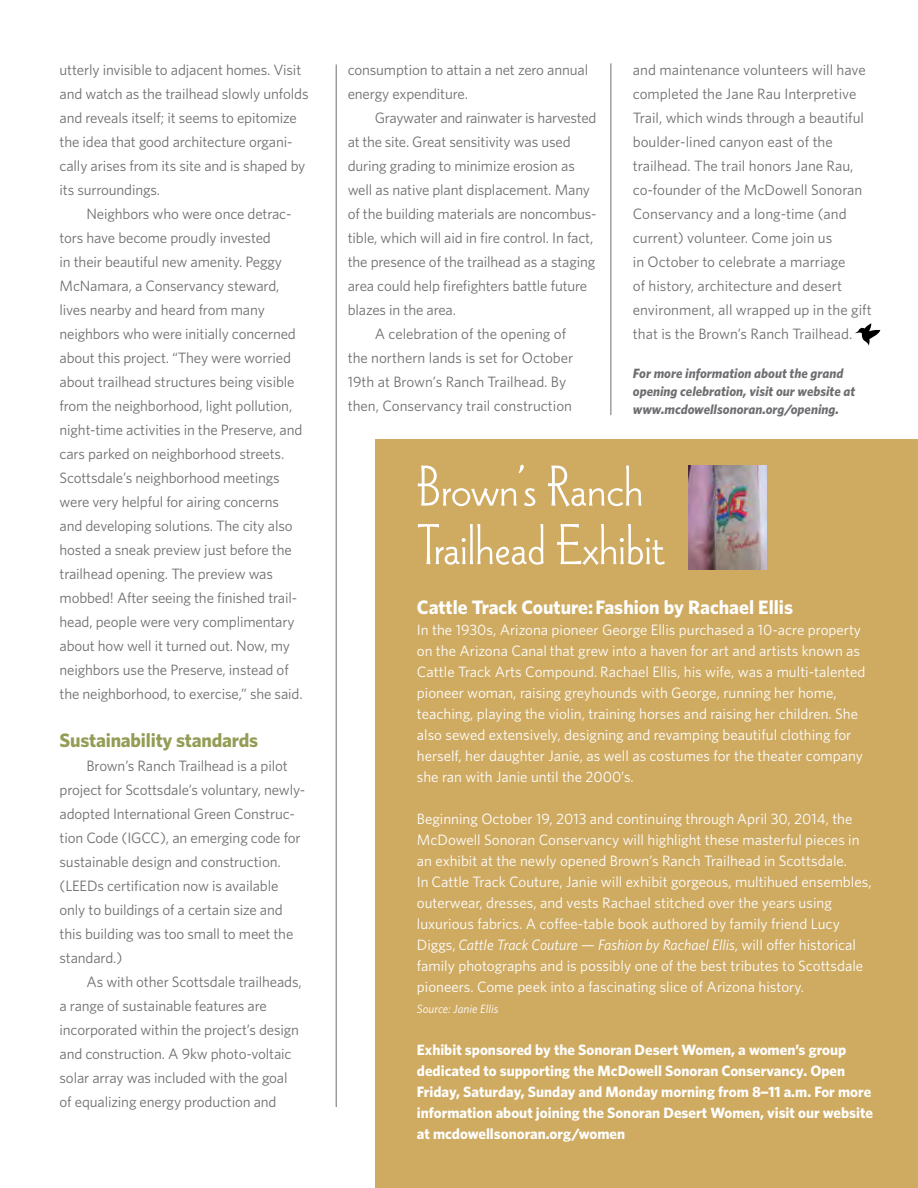
<style>
.page{position:relative;width:918px;height:1188px;background:#fff}
.page>*{position:absolute;margin:0;border:0;box-sizing:border-box;transform-origin:0 0}
.t1{font:60px/58.5px "Wade Sans Light Plain";color:#fff}
.t2{font:700 19.5px "Whitney";color:#fff}
.t3{font:700 19.5px "Whitney";letter-spacing:-.01em;color:#949c55}
.t4{font:15px/24px "Whitney";letter-spacing:-.01em;color:#6d6e71}
.t5{font:15px/21px "Whitney";color:#fff}
.t6{font:700 15px/21px "Whitney";color:#fff}
.t7{font:italic 700 13.5px/18px "Whitney";color:#6d6e71}
.t8{font:italic 12px "Whitney";color:#fff}
.s1{font-style:italic}
.s2{font-family:"Helvetica Neue";font-weight:900;font-stretch:condensed}
</style>
<div class="page">
<svg style="left:855px;top:323px;width:25px;height:23px"></svg>
<hr style="left:336px;top:65px;width:1px;height:1042px;background:#6d6e71">
<hr style="left:610px;top:63px;width:1px;height:352px;background:#6d6e71">
<div style="left:376px;top:440px;width:542px;height:748px;background:#cfab62"></div>
<img style="left:688px;top:465px;width:79px;height:105px">
<p class="t4" style="left:60px;top:58px;width:251px">utterly invisible to adjacent homes. Visit and watch as the trailhead slowly unfolds and reveals itself; it seems to epitomize the idea that good architecture organi&shy;cally arises from its site and is shaped by its surroundings.</p>
<p class="t4" style="left:60px;top:202px;width:245px;text-indent:27px">Neighbors who were once detrac&shy;tors have become proudly invested<br>in their beautiful new amenity. Peggy McNamara, a Conservancy steward, lives nearby and heard from many neighbors who were initially concerned about this project. “They were worried about trailhead structures being visible from the neighborhood, light pollution, night-time activities in the Preserve, and cars parked on neighborhood streets.<br>Scottsdale’s neighborhood meetings were very helpful for airing concerns and developing solutions. The city also hosted a sneak preview just before the trailhead opening. The preview was mobbed! After seeing the finished trail&shy;head, people were very complimentary about how well it turned out. N ow, my neighbors use the Preserve, instead of the neighborhood, to exercise,” she said.</p>
<h2 class="t3" style="left:60px;top:728px;width:200px">Sustainability standards</h2>
<p class="t4" style="left:60px;top:754px;width:247px;text-indent:27px">Brown’s Ranch Trailhead is a pilot project for Scottsdale’s voluntary, newly&shy;adopted I nternational Green Construc&shy;tion Code (I GCC), an emerging code for sustainable design and construction.<br>(LEED</p>
<p class="t4" style="left:60px;top:874px;width:235px;text-indent:38px">s certification now is available only to buildings of a certain size and this building was too small to meet the standard.)</p>
<p class="t4" style="left:60px;top:970px;width:244px;text-indent:27px">As with other Scottsdale trailheads, a range of sustainable features are incorporated within the project’s design and construction. A 9kw photo-voltaic solar array was included with the goal of equalizing energy production and</p>
<p class="t4" style="left:348px;top:58px;width:242px">consumption to attain a net zero annual energy expenditure.</p>
<p class="t4" style="left:375px;top:106px;width:223px">Graywater and rainwater is harvested</p>
<p class="t4" style="left:348px;top:130px;width:224px">at the site. Great sensitivity was used</p>
<p class="t4" style="left:348px;top:154px;width:229px">during grading to minimize erosion as</p>
<p class="t4" style="left:348px;top:178px;width:244px">well as native plant displacement. Many</p>
<p class="t4" style="left:348px;top:202px;width:250px">of the building materials are noncombus-</p>
<p class="t4" style="left:348px;top:226px;width:247px">tible, which will aid in fire control. I n fact,</p>
<p class="t4" style="left:348px;top:250px;width:249px">the presence of the trailhead as a staging</p>
<p class="t4" style="left:348px;top:274px;width:241px">area could help firefighters battle future</p>
<p class="t4" style="left:348px;top:298px;width:110px">blazes in the area.</p>
<p class="t4" style="left:375px;top:322px;width:193px">A celebration of the opening of</p>
<p class="t4" style="left:348px;top:346px;width:227px">the northern lands is set for October</p>
<p class="t4" style="left:348px;top:370px;width:220px">19th at Brown’s Ranch Trailhead. By</p>
<p class="t4" style="left:348px;top:394px;width:226px">then, Conservancy trail construction</p>
<p class="t4" style="left:633px;top:58px;width:240px">and maintenance volunteers will have completed the Jane Rau I nterpretive Trail, which winds through a beautiful boulder-lined canyon east of the trailhead. The trail honors Jane Rau, co-founder of the McDowell Sonoran Conservancy and a long-time (and current) volunteer. Come join us<br>in October to celebrate a marriage<br>of history, architecture and desert environment, all wrapped up in the gift that is the Brown’s Ranch Trailhead.</p>
<p class="t7" style="left:633px;top:364px;width:224px">For more information about the grand opening celebration, visit our website at www.mcdowellsonoran.org/opening.</p>
<h1 class="t1" style="left:417px;top:456px;width:250px">Brown’s Ranch<br>Trailhead Exhibit</h1>
<h2 class="t2" style="left:417px;top:594px;width:378px">Cattle Track Couture: Fashion by Rachael Ellis</h2>
<p class="t5" style="left:417px;top:619px;width:450px">I n the 1930s, Arizona pioneer George Ellis purchased a 10-acre property on the Arizona Canal that grew into a haven for art and artists known as Cattle Track Arts Compound. Rachael Ellis, his wife, was a multi-talented pioneer woman, raising greyhounds with George, running her home, teaching, playing the violin, training horses and raising her children. She also sewed extensively, designing and revamping beautiful clothing for herself, her daughter Janie, as well as costumes for the theater company she ran with Janie until the 2000’s.</p>
<p class="t5" style="left:417px;top:808px;width:456px">Beginning October 19, 2013 and continuing through April 30, 2014, the McDowell Sonoran Conservancy will highlight these masterful pieces in an exhibit at the newly opened Brown’s Ranch Trailhead in Scottsdale.<br>I n Cattle Track Couture, Janie will exhibit gorgeous, multihued ensembles, outerwear, dresses, and vests Rachael stitched over the years using luxurious fabrics. A coffee-table book authored by family friend Lucy Diggs, <span class="s1">Cattle Track Couture</span> — <span class="s1">Fashion by Rachael Ellis</span>, will offer historical family photographs and is possibly one of the best tributes to Scottsdale pioneers. Come peek into a fascinating slice of Arizona history.</p>
<p class="t8" style="left:417px;top:1000px;width:83px">Source: Janie Ellis</p>
<p class="t6" style="left:417px;top:1039px;width:458px">Exhibit sponsored by the Sonoran Desert Women, a women’s group dedicated to supporting the McDowell Sonoran Conservancy. Open Friday, Saturday, Sunday and Monday morning from 8<span class="s2">–</span>11 a.m. For more information about joining the Sonoran Desert Women, visit our website at mcdowellsonoran.org/women</p>
</div>
